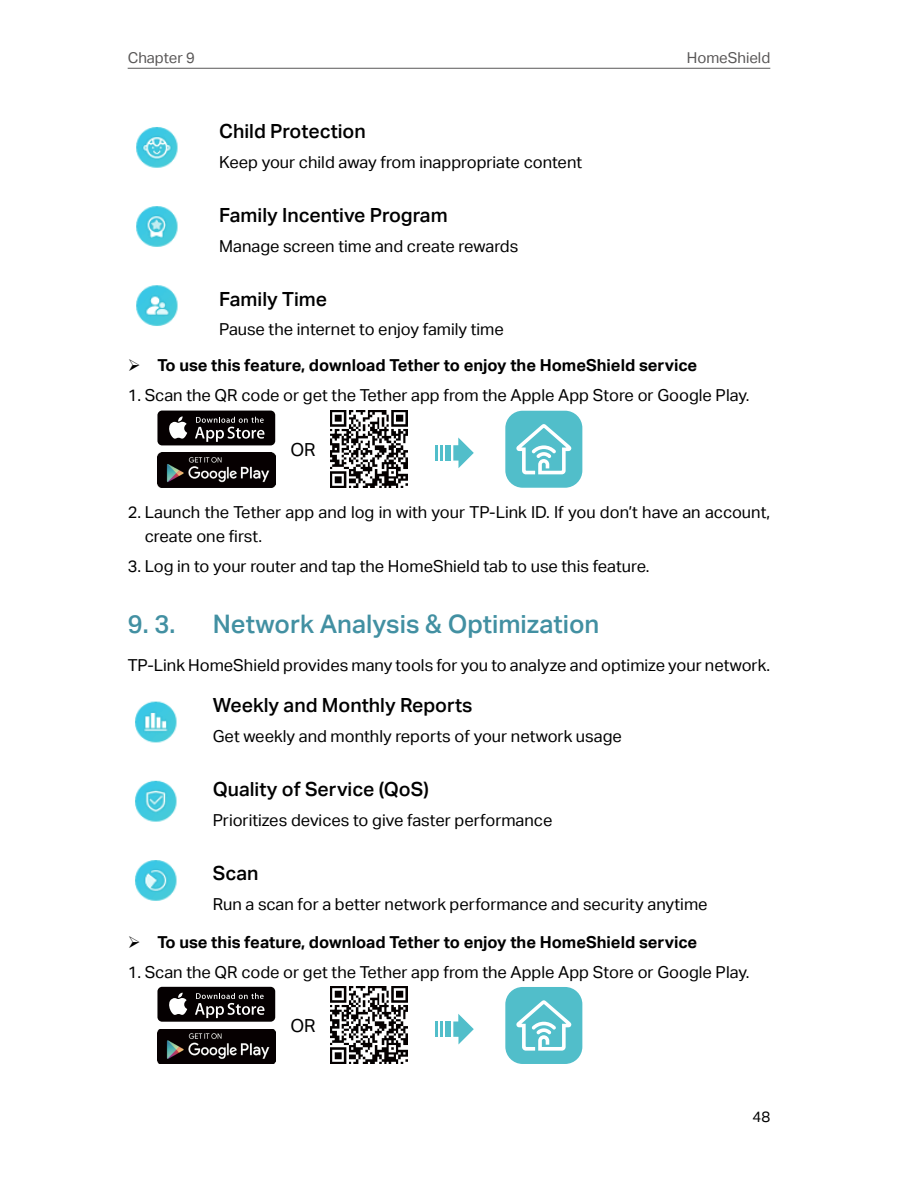
<style>
.page{position:relative;width:898px;height:1187px;background:#fff}
.page>*{position:absolute;margin:0;border:0;box-sizing:border-box;transform-origin:0 0}
.t1{font:25.5px "TP Link Aktiv Medium";color:#4290a2}
.标题四{font:19.5px "TP Link Aktiv Medium";color:#000}
.t2{font:18.15px "TP Link Aktiv Regular";color:#000}
.正文{font:16.5px/24px "TP Link Aktiv Regular";color:#000}
.t3{font:16.5px "TP Link Aktiv Bold";color:#000}
.t4{font:15px "TP Link Aktiv Regular";color:#595757}
.t5{font:15px "TP Link Aktiv Regular";color:#000}
</style>
<div class="page">
<hr style="left:128px;top:68px;width:642px;height:1px;background:#595757">
<img style="left:136px;top:127px;width:42px;height:199px">
<img style="left:330px;top:410px;width:77px;height:77px">
<div style="left:157px;top:410px;width:118px;height:35px;background:#050001;border-radius:5px"></div>
<svg style="left:169px;top:416px;width:18px;height:22px"></svg>
<svg style="left:195px;top:416px;width:69px;height:26px"></svg>
<img style="left:158px;top:453px;width:117px;height:34px">
<svg style="left:453px;top:437px;width:20px;height:31px"></svg>
<div style="left:445px;top:445px;width:5px;height:15px;background:#51beca"></div>
<hr style="left:440px;top:445px;width:3px;height:15px;background:#51beca">
<svg style="left:435px;top:445px;width:2px;height:15px"></svg>
<div style="left:505px;top:410px;width:77px;height:77px;background:#51beca;border-radius:17px"></div>
<img style="left:516px;top:424px;width:55px;height:50px">
<img style="left:531px;top:445px;width:24px;height:13px">
<img style="left:135px;top:701px;width:42px;height:200px">
<img style="left:330px;top:986px;width:77px;height:77px">
<div style="left:157px;top:986px;width:118px;height:35px;background:#050001;border-radius:5px"></div>
<svg style="left:169px;top:992px;width:18px;height:22px"></svg>
<svg style="left:195px;top:992px;width:69px;height:26px"></svg>
<img style="left:158px;top:1029px;width:117px;height:34px">
<svg style="left:453px;top:1014px;width:20px;height:30px"></svg>
<div style="left:445px;top:1021px;width:5px;height:15px;background:#51beca"></div>
<hr style="left:440px;top:1021px;width:3px;height:15px;background:#51beca">
<svg style="left:435px;top:1021px;width:2px;height:15px"></svg>
<div style="left:505px;top:986px;width:77px;height:77px;background:#51beca;border-radius:17px"></div>
<img style="left:516px;top:1000px;width:55px;height:50px">
<img style="left:531px;top:1021px;width:24px;height:13px">
<p class="t4" style="left:128px;top:49px;width:69px">Chapter 9</p>
<p class="t4" style="left:686px;top:49px;width:85px">HomeShield</p>
<p class="标题四" style="left:219px;top:120px;width:148px">Child Protection</p>
<p class="正文" style="left:219px;top:150px;width:364px">Keep your child away from inappropriate content</p>
<p class="标题四" style="left:219px;top:203px;width:230px">Family Incentive Program</p>
<p class="正文" style="left:219px;top:234px;width:300px">Manage screen time and create rewards</p>
<p class="标题四" style="left:219px;top:287px;width:109px">Family Time</p>
<p class="正文" style="left:219px;top:318px;width:286px">Pause the internet to enjoy family time</p>
<p class="t3" style="left:157px;top:356px;width:541px">To use this feature, download Tether to enjoy the HomeShield service</p>
<p class="正文" style="left:128px;top:383px;width:623px">1. Scan the QR code or get the Tether app from the Apple App Store or Google Play.</p>
<p class="t2" style="left:290px;top:437px;width:27px">OR</p>
<p class="正文" style="left:145px;top:500px;width:627px;text-indent:-17px">2. Launch the Tether app and log in with your TP-Link ID. If you don’t have an account, create one first.</p>
<p class="正文" style="left:128px;top:554px;width:523px">3. Log in to your router and tap the HomeShield tab to use this feature.</p>
<p class="t1" style="left:128px;top:608px;width:46px">9. 3.</p>
<p class="t1" style="left:213px;top:608px;width:388px">Network Analysis &amp; Optimization</p>
<p class="正文" style="left:128px;top:653px;width:643px">TP-Link HomeShield provides many tools for you to analyze and optimize your network.</p>
<p class="标题四" style="left:213px;top:694px;width:261px">Weekly and Monthly Reports</p>
<p class="正文" style="left:213px;top:724px;width:410px">Get weekly and monthly reports of your network usage</p>
<p class="标题四" style="left:213px;top:777px;width:217px">Quality of Service (QoS)</p>
<p class="正文" style="left:213px;top:808px;width:341px">Prioritizes devices to give faster performance</p>
<p class="标题四" style="left:213px;top:861px;width:47px">Scan</p>
<p class="正文" style="left:213px;top:892px;width:496px">Run a scan for a better network performance and security anytime</p>
<p class="t3" style="left:157px;top:932px;width:541px">To use this feature, download Tether to enjoy the HomeShield service</p>
<p class="正文" style="left:128px;top:959px;width:623px">1. Scan the QR code or get the Tether app from the Apple App Store or Google Play.</p>
<p class="t2" style="left:290px;top:1013px;width:27px">OR</p>
<p class="t5" style="left:752px;top:1107px;width:19px">48</p>
</div>
